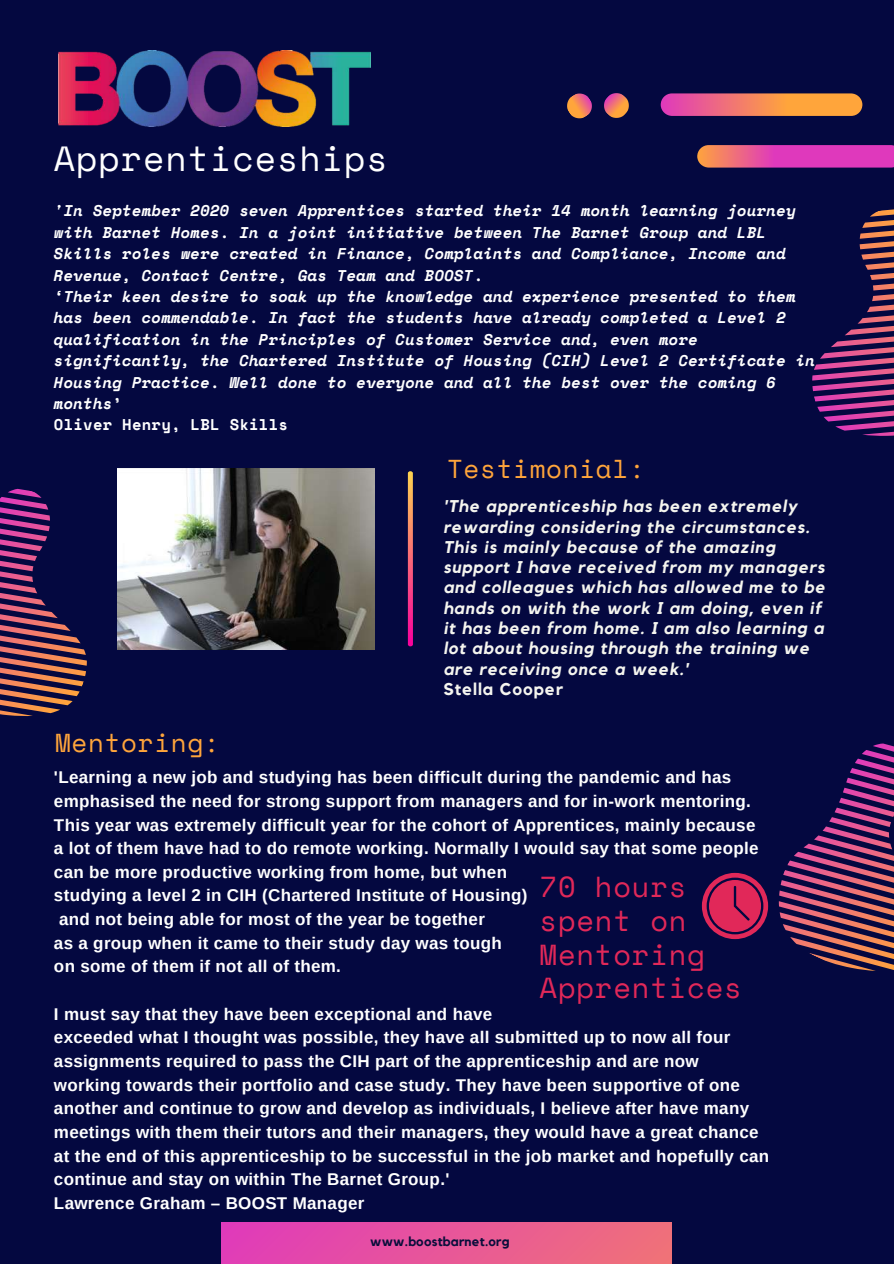
<style>
.page{position:relative;width:894px;height:1264px;background:#fff}
.page>*{position:absolute;margin:0;border:0;box-sizing:border-box;transform-origin:0 0}
.t1{font:34.8px "Space Mono";letter-spacing:.03em;color:#fff}
.t2{font:28.8px/33.8px "Space Mono";letter-spacing:.03em;color:#e12859}
.t3{font:25.8px "Space Mono";letter-spacing:.03em;color:#ffa53b}
.t4{font:700 16.95px/23.7px "Arimo";letter-spacing:.02em;color:#fff}
.t5{font:italic 700 16.95px/20.2px "Kollektif";letter-spacing:.055em;color:#f5f5ef}
.t6{font:700 16.95px "Kollektif";letter-spacing:.055em;color:#f5f5ef}
.t7{font:italic 700 15.45px/21.5px "Space Mono";letter-spacing:.02em;color:#fff}
.t8{font:700 13.05px "Kollektif";letter-spacing:.02em;color:#0a0e3b}
.s1{font-style:normal}
</style>
<div class="page">
<div style="left:0;top:0;width:893px;height:1263px;background:#040840"></div>
<svg style="left:660px;top:93px;width:202px;height:23px;background:#e97d61"></svg>
<svg style="left:697px;top:145px;width:196px;height:23px;background:#dc4aa0"></svg>
<svg style="left:567px;top:93px;width:62px;height:26px"></svg>
<svg style="left:812px;top:209px;width:81px;height:227px"></svg>
<svg style="left:0;top:488px;width:139px;height:228px"></svg>
<div style="left:222px;top:1222px;width:449px;height:41px;background:linear-gradient(to right,#e03bb9,#f07179)"></div>
<img style="left:59px;top:51px;width:312px;height:75px">
<svg style="left:701px;top:743px;width:192px;height:228px"></svg>
<svg style="left:408px;top:471px;width:4px;height:175px"></svg>
<img style="left:117px;top:468px;width:257px;height:181px">
<h1 class="t1" style="left:54px;top:132px;width:335px">Apprenticeships</h1>
<p class="t7" style="left:54px;top:200px;width:762px">'In September 2020 seven Apprentices started their 14 month learning journey with Barnet Homes. In a joint initiative between The Barnet Group and LBL Skills roles were created in Finance, Complaints and Compliance, Income and Revenue, Contact Centre, Gas Team and BOOST.<br>‘Their keen desire to soak up the knowledge and experience presented to them has been commendable. In fact the students have already completed a Level 2 qualification in the Principles of Customer Service and, even more significantly, the Chartered Institute of Housing (CIH) Level 2 Certificate in Housing Practice. Well done to everyone and all the best over the coming 6 months<span class="s1">’<br>Oliver Henry, LBL Skills</span></p>
<h3 class="t3" style="left:447px;top:448px;width:199px">Testimonial:</h3>
<h3 class="t3" style="left:55px;top:722px;width:166px">Mentoring:</h3>
<p class="t5" style="left:443px;top:497px;width:383px">'The apprenticeship has been extremely rewarding considering the circumstances.<br>This is mainly because of the amazing support I have received from my managers and colleagues which has allowed me to be hands on with the work I am doing, even if it has been from home. I am also learning a lot about housing through the training we are receiving once a week.'</p>
<p class="t6" style="left:443px;top:681px;width:121px">Stella Cooper</p>
<p class="t4" style="left:54px;top:765px;width:705px">'Learning a new job and studying has been difficult during the pandemic and has emphasised the need for strong support from managers and for in-work mentoring.<br>This year was extremely difficult year for the cohort of Apprentices, mainly because a lot of them have had to do remote working. Normally I would say that some people can be more productive working from home, but when<br>studying a level 2 in CIH (Chartered Institute of Housing)<br>and not being able for most of the year be together<br>as a group when it came to their study day was tough<br>on some of them if not all of them.</p>
<p class="t4" style="left:54px;top:1002px;width:716px">I must say that they have been exceptional and have<br>exceeded what I thought was possible, they have all submitted up to now all four assignments required to pass the CIH part of the apprenticeship and are now working towards their portfolio and case study. They have been supportive of one another and continue to grow and develop as individuals, I believe after have many meetings with them their tutors and their managers, they would have a great chance at the end of this apprenticeship to be successful in the job market and hopefully can continue and stay on within The Barnet Group.'<br>Lawrence Graham – BOOST Manager</p>
<h2 class="t2" style="left:539px;top:869px;width:204px">70 hours spent on<br>Mentoring<br>Apprentices</h2>
<p class="t8" style="left:370px;top:1235px;width:141px">www.boostbarnet.org</p>
</div>
